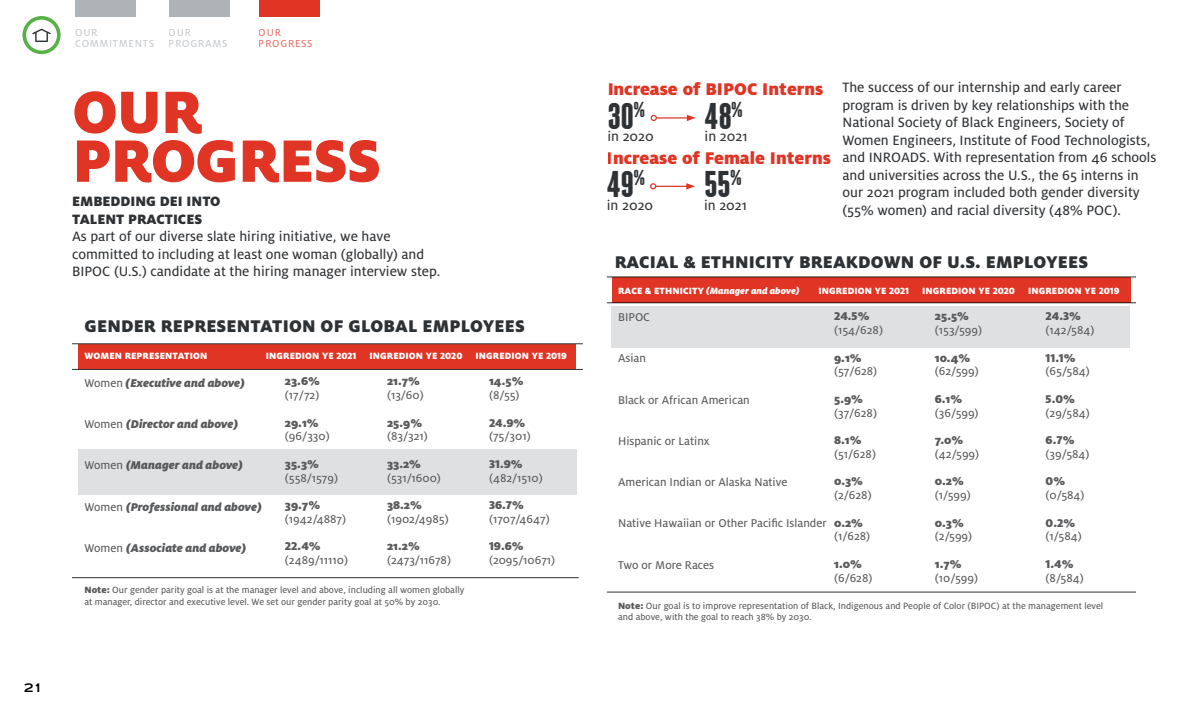
<style>
.page{position:relative;width:1200px;height:720px;background:#fff}
.page>*{position:absolute;margin:0;border:0;box-sizing:border-box;transform-origin:0 0}
.t1{font:900 66.25px/48.8px "Milo Pro";letter-spacing:-.015em;color:#e03525}
.t2{font:700 37px "Franchise";letter-spacing:-.02em;color:#2f3235}
.t3{font:900 18.75px "Milo Pro";letter-spacing:.01em;color:#2f3235}
.t4{font:900 18.75px "Milo Pro";color:#e03525}
.t5{font:15px/17.5px "Milo Pro Text";color:#2f3235}
.t6{font:900 15px/17.5px "Milo Pro";color:#2f3235}
.t7{font:12.5px "Milo Pro Text";color:#58595b}
.t8{font:900 12.5px "Milo Pro";color:#58595b}
.t9{font:italic 900 12.5px "Milo Pro";color:#58595b}
.t10{font:600 12.5px "Adrianna Extended";color:#000}
.t11{font:11.25px/11.2px "Milo Pro Text";letter-spacing:.06em;color:#aeb3b8}
.t12{font:11.25px/11.2px "Milo Pro Text";letter-spacing:.06em;color:#e03525}
.t13{font:10px/11.2px "Milo Pro Text";color:#58595b}
.t14{font:900 10px "Milo Pro";letter-spacing:.01em;color:#fff}
.t15{font:italic 900 10px "Milo Pro";color:#fff}
.s1{font-family:"Milo Pro Text";font-weight:400;font-style:normal}
.s2{font-family:"Milo Pro";font-weight:900}
.s3{font-style:normal}
</style>
<div class="page">
<div style="left:78px;top:344px;width:498px;height:26px;background:#e03525"></div>
<hr style="left:656px;top:117px;width:33px;height:2px;background:#e03525">
<svg style="left:651px;top:115px;width:6px;height:6px"></svg>
<svg style="left:687px;top:115px;width:9px;height:6px"></svg>
<hr style="left:656px;top:186px;width:32px;height:1px;background:#e03525">
<svg style="left:650px;top:183px;width:6px;height:6px"></svg>
<svg style="left:686px;top:183px;width:9px;height:7px"></svg>
<div style="left:169px;top:0;width:61px;height:17px;background:#aeb3b8"></div>
<div style="left:259px;top:0;width:61px;height:17px;background:#e03525"></div>
<div style="left:75px;top:0;width:61px;height:17px;background:#aeb3b8"></div>
<svg style="left:32px;top:29px;width:19px;height:13px"></svg>
<div style="left:23px;top:16px;width:38px;height:38px;border:4px solid #56b146;border-radius:50%"></div>
<div style="left:78px;top:449px;width:499px;height:46px;background:#dee0e2"></div>
<hr style="left:72px;top:344px;width:511px;height:1px;background:#2f3235">
<hr style="left:72px;top:369px;width:511px;height:1px;background:#2f3235">
<hr style="left:72px;top:577px;width:507px;height:1px;background:#2f3235">
<div style="left:612px;top:306px;width:518px;height:42px;background:#dee0e2"></div>
<hr style="left:607px;top:277px;width:529px;height:1px;background:#2f3235">
<hr style="left:607px;top:303px;width:529px;height:1px;background:#2f3235">
<hr style="left:607px;top:592px;width:529px;height:1px;background:#2f3235">
<div style="left:612px;top:277px;width:519px;height:26px;background:#e03525"></div>
<p class="t10" style="left:24px;top:680px;width:19px">21</p>
<p class="t11" style="left:75px;top:27px;width:80px">OUR<br>COMMITMENTS</p>
<p class="t11" style="left:169px;top:27px;width:60px">OUR<br>PROGRAMS</p>
<p class="t12" style="left:259px;top:27px;width:55px">OUR<br>PROGRESS</p>
<h1 class="t1" style="left:72px;top:87px;width:310px">OUR<br>PROGRESS</h1>
<p class="t6" style="left:72px;top:193px;width:150px">EMBEDDING DEI INTO<br>TALENT PRACTICES</p>
<p class="t5" style="left:72px;top:228px;width:370px">As part of our diverse slate hiring initiative, we have committed to including at least one woman (globally) and<br>BIPOC (U.S.) candidate at the hiring manager interview step.</p>
<p class="t3" style="left:85px;top:315px;width:442px">GENDER REPRESENTATION OF GLOBAL EMPLOYEES</p>
<p class="t14" style="left:85px;top:350px;width:124px">WOMEN REPRESENTATION</p>
<p class="t14" style="left:266px;top:350px;width:303px">INGREDION YE 2021 INGREDION YE 2020 INGREDION YE 2019</p>
<p class="t9" style="left:84px;top:375px;width:162px"><span class="s1">Women</span> (Executive and above)</p>
<p class="t9" style="left:84px;top:417px;width:155px"><span class="s1">Women</span> (Director and above)</p>
<p class="t9" style="left:84px;top:458px;width:160px"><span class="s1">Women</span> (Manager and above)</p>
<p class="t9" style="left:84px;top:499px;width:179px"><span class="s1">Women</span> (Professional and above)</p>
<p class="t9" style="left:84px;top:540px;width:163px"><span class="s1">Women</span> (Associate and above)</p>
<p class="t13" style="left:84px;top:585px;width:381px"><span class="s2">Note:</span> Our gender parity goal is at the manager level and above, including all women globally at manager, director and executive level. We set our gender parity goal at 50% by 2030.</p>
<p class="t8" style="left:387px;top:374px;width:34px">21.7%</p>
<p class="t7" style="left:387px;top:388px;width:38px">(13/60)</p>
<p class="t8" style="left:387px;top:415px;width:37px">25.9%</p>
<p class="t7" style="left:387px;top:430px;width:42px">(83/321)</p>
<p class="t8" style="left:387px;top:456px;width:35px">33.2%</p>
<p class="t7" style="left:387px;top:471px;width:55px">(531/1600)</p>
<p class="t8" style="left:387px;top:498px;width:36px">38.2%</p>
<p class="t7" style="left:387px;top:512px;width:63px">(1902/4985)</p>
<p class="t8" style="left:387px;top:539px;width:34px">21.2%</p>
<p class="t7" style="left:387px;top:553px;width:65px">(2473/11678)</p>
<p class="t8" style="left:489px;top:374px;width:36px">14.5%</p>
<p class="t7" style="left:489px;top:388px;width:32px">(8/55)</p>
<p class="t8" style="left:489px;top:415px;width:38px">24.9%</p>
<p class="t7" style="left:489px;top:430px;width:43px">(75/301)</p>
<p class="t8" style="left:489px;top:456px;width:35px">31.9%</p>
<p class="t7" style="left:489px;top:471px;width:55px">(482/1510)</p>
<p class="t8" style="left:489px;top:498px;width:37px">36.7%</p>
<p class="t7" style="left:489px;top:512px;width:62px">(1707/4647)</p>
<p class="t8" style="left:489px;top:539px;width:36px">19.6%</p>
<p class="t7" style="left:489px;top:553px;width:68px">(2095/10671)</p>
<p class="t8" style="left:285px;top:374px;width:36px">23.6%</p>
<p class="t7" style="left:285px;top:388px;width:36px">(17/72)</p>
<p class="t8" style="left:285px;top:415px;width:35px">29.1%</p>
<p class="t7" style="left:285px;top:430px;width:46px">(96/330)</p>
<p class="t8" style="left:285px;top:456px;width:36px">35.3%</p>
<p class="t7" style="left:285px;top:471px;width:55px">(558/1579)</p>
<p class="t8" style="left:285px;top:498px;width:37px">39.7%</p>
<p class="t7" style="left:285px;top:512px;width:63px">(1942/4887)</p>
<p class="t8" style="left:285px;top:539px;width:37px">22.4%</p>
<p class="t7" style="left:285px;top:553px;width:65px">(2489/11110)</p>
<p class="t4" style="left:607px;top:78px;width:217px">Increase of BIPOC Interns</p>
<h2 class="t2" style="left:607px;top:99px;width:39px">30<sup>%</sup></h2>
<p class="t5" style="left:607px;top:128px;width:48px">in 2020</p>
<h2 class="t2" style="left:705px;top:99px;width:40px">48<sup>%</sup></h2>
<p class="t5" style="left:705px;top:128px;width:44px">in 2021</p>
<p class="t4" style="left:607px;top:147px;width:226px">Increase of Female Interns</p>
<h2 class="t2" style="left:607px;top:167px;width:40px">49<sup>%</sup></h2>
<p class="t5" style="left:607px;top:196px;width:48px">in 2020</p>
<h2 class="t2" style="left:704px;top:167px;width:39px">55<sup>%</sup></h2>
<p class="t5" style="left:704px;top:196px;width:44px">in 2021</p>
<p class="t5" style="left:842px;top:79px;width:315px">The success of our internship and early career program is driven by key relationships with the National Society of Black Engineers, Society of Women Engineers, Institute of Food Technologists, and INROADS. With representation from 46 schools and universities across the U.S., the 65 interns in our 2021 program included both gender diversity (55% women) and racial diversity (48% POC).</p>
<p class="t3" style="left:614px;top:251px;width:475px">RACIAL &amp; ETHNICITY BREAKDOWN OF U.S. EMPLOYEES</p>
<p class="t15" style="left:618px;top:285px;width:183px"><span class="s3">RACE &amp; ETHNICITY</span> (Manager and above)</p>
<p class="t14" style="left:818px;top:285px;width:303px">INGREDION YE 2021 INGREDION YE 2020 INGREDION YE 2019</p>
<p class="t7" style="left:618px;top:310px;width:34px">BIPOC</p>
<p class="t7" style="left:618px;top:352px;width:29px">Asian</p>
<p class="t7" style="left:618px;top:393px;width:133px">Black or African American</p>
<p class="t7" style="left:618px;top:434px;width:93px">Hispanic or Latinx</p>
<p class="t7" style="left:618px;top:475px;width:171px">American Indian or Alaska Native</p>
<p class="t7" style="left:618px;top:517px;width:210px">Native Hawaiian or Other Pacific Islander</p>
<p class="t7" style="left:618px;top:558px;width:98px">Two or More Races</p>
<p class="t8" style="left:1046px;top:309px;width:37px">24.3%</p>
<p class="t7" style="left:1046px;top:323px;width:50px">(142/584)</p>
<p class="t8" style="left:1046px;top:350px;width:31px">11.1%</p>
<p class="t7" style="left:1046px;top:365px;width:46px">(65/584)</p>
<p class="t8" style="left:1046px;top:392px;width:31px">5.0%</p>
<p class="t7" style="left:1046px;top:406px;width:46px">(29/584)</p>
<p class="t8" style="left:1046px;top:433px;width:31px">6.7%</p>
<p class="t7" style="left:1046px;top:447px;width:45px">(39/584)</p>
<p class="t8" style="left:1046px;top:474px;width:21px">0%</p>
<p class="t7" style="left:1046px;top:488px;width:40px">(0/584)</p>
<p class="t8" style="left:1046px;top:515px;width:31px">0.2%</p>
<p class="t7" style="left:1046px;top:530px;width:38px">(1/584)</p>
<p class="t8" style="left:1046px;top:557px;width:30px">1.4%</p>
<p class="t7" style="left:1046px;top:571px;width:40px">(8/584)</p>
<p class="t8" style="left:935px;top:309px;width:36px">25.5%</p>
<p class="t7" style="left:935px;top:323px;width:49px">(153/599)</p>
<p class="t8" style="left:935px;top:350px;width:37px">10.4%</p>
<p class="t7" style="left:935px;top:365px;width:45px">(62/599)</p>
<p class="t8" style="left:935px;top:392px;width:29px">6.1%</p>
<p class="t7" style="left:935px;top:406px;width:45px">(36/599)</p>
<p class="t8" style="left:935px;top:433px;width:30px">7.0%</p>
<p class="t7" style="left:935px;top:447px;width:46px">(42/599)</p>
<p class="t8" style="left:935px;top:474px;width:30px">0.2%</p>
<p class="t7" style="left:935px;top:488px;width:37px">(1/599)</p>
<p class="t8" style="left:935px;top:515px;width:30px">0.3%</p>
<p class="t7" style="left:935px;top:530px;width:39px">(2/599)</p>
<p class="t8" style="left:935px;top:557px;width:28px">1.7%</p>
<p class="t7" style="left:935px;top:571px;width:45px">(10/599)</p>
<p class="t8" style="left:834px;top:309px;width:37px">24.5%</p>
<p class="t7" style="left:834px;top:323px;width:50px">(154/628)</p>
<p class="t8" style="left:834px;top:350px;width:29px">9.1%</p>
<p class="t7" style="left:834px;top:365px;width:45px">(57/628)</p>
<p class="t8" style="left:834px;top:392px;width:30px">5.9%</p>
<p class="t7" style="left:834px;top:406px;width:44px">(37/628)</p>
<p class="t8" style="left:834px;top:433px;width:29px">8.1%</p>
<p class="t7" style="left:834px;top:447px;width:43px">(51/628)</p>
<p class="t8" style="left:834px;top:474px;width:30px">0.3%</p>
<p class="t7" style="left:834px;top:488px;width:39px">(2/628)</p>
<p class="t8" style="left:834px;top:515px;width:30px">0.2%</p>
<p class="t7" style="left:834px;top:530px;width:38px">(1/628)</p>
<p class="t8" style="left:834px;top:557px;width:29px">1.0%</p>
<p class="t7" style="left:834px;top:571px;width:40px">(6/628)</p>
<p class="t13" style="left:618px;top:600px;width:487px"><span class="s2">Note:</span> Our goal is to improve representation of Black, Indigenous and People of Color (BIPOC) at the management level and above, with the goal to reach 38% by 2030.</p>
</div>
